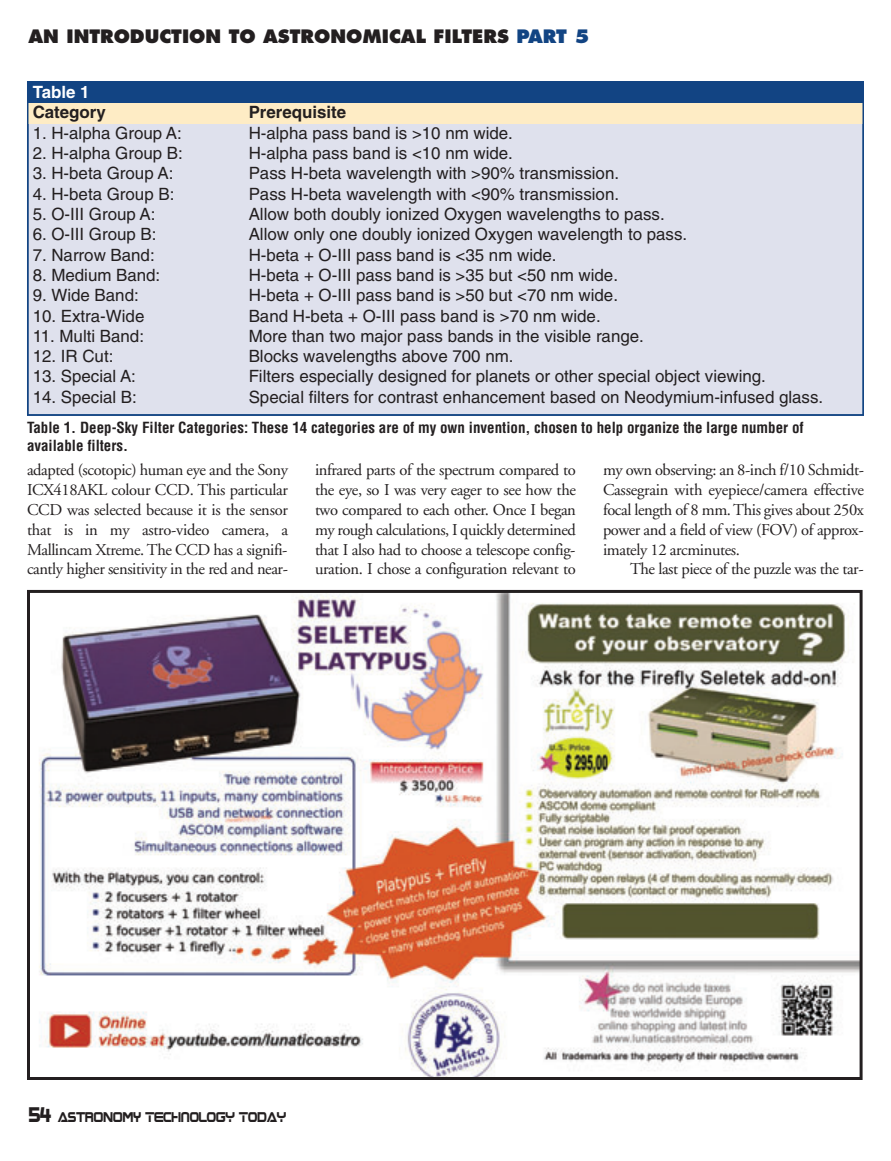
<style>
.page{position:relative;width:891px;height:1161px;background:#fff}
.page>*{position:absolute;margin:0;border:0;box-sizing:border-box;transform-origin:0 0}
.t1{font:800 18px "Futura";color:#231f20}
.t2{font:16.95px "Helvetica";color:#231f20}
.t3{font:700 16.95px "Helvetica";color:#231f20}
.t4{font:700 16.95px "Helvetica";color:#fff}
.t5{font:16.5px/19.8px "Adobe Garamond";letter-spacing:-.025em;color:#231f20;text-align:justify}
.t6{font:700 condensed 15px/18px "Helvetica";color:#231f20}
.t7{font:11.4px "Boom Box";color:#231f20;scale:.9 1}
.s1{color:#124483}
.s2{font-size:17.1px}
</style>
<div class="page">
<img style="left:39px;top:594px;width:820px;height:482px">
<div style="left:27px;top:590px;width:836px;height:490px;border:3px solid #231f20"></div>
<div style="left:28px;top:82px;width:834px;height:332px;background:#dfe1ed"></div>
<div style="left:27px;top:81px;width:837px;height:23px;background:#124483"></div>
<div style="left:27px;top:104px;width:837px;height:20px;background:#feecc5"></div>
<div style="left:27px;top:81px;width:837px;height:335px;border:2px solid #124483"></div>
<p class="t1" style="left:28px;top:28px;width:562px">AN INTRODUCTION TO ASTRONOMICAL FILTERS <span class="s1">PART 5</span></p>
<p class="t4" style="left:33px;top:86px;width:58px">Table 1</p>
<p class="t3" style="left:33px;top:106px;width:75px">Category</p>
<p class="t3" style="left:249px;top:106px;width:99px">Prerequisite</p>
<p class="t2" style="left:33px;top:127px;width:151px">1. H-alpha Group A:</p>
<p class="t2" style="left:249px;top:127px;width:266px">H-alpha pass band is &gt;10 nm wide.</p>
<p class="t2" style="left:33px;top:147px;width:152px">2. H-alpha Group B:</p>
<p class="t2" style="left:249px;top:147px;width:266px">H-alpha pass band is &lt;10 nm wide.</p>
<p class="t2" style="left:33px;top:167px;width:142px">3. H-beta Group A:</p>
<p class="t2" style="left:249px;top:167px;width:372px">Pass H-beta wavelength with &gt;90% transmission.</p>
<p class="t2" style="left:33px;top:188px;width:143px">4. H-beta Group B:</p>
<p class="t2" style="left:249px;top:188px;width:372px">Pass H-beta wavelength with &lt;90% transmission.</p>
<p class="t2" style="left:33px;top:208px;width:124px">5. O-III Group A:</p>
<p class="t2" style="left:249px;top:208px;width:418px">Allow both doubly ionized Oxygen wavelengths to pass.</p>
<p class="t2" style="left:33px;top:228px;width:125px">6. O-III Group B:</p>
<p class="t2" style="left:249px;top:228px;width:440px">Allow only one doubly ionized Oxygen wavelength to pass.</p>
<p class="t2" style="left:33px;top:248px;width:124px">7. Narrow Band:</p>
<p class="t2" style="left:249px;top:248px;width:309px">H-beta + O-III pass band is &lt;35 nm wide.</p>
<p class="t2" style="left:33px;top:269px;width:129px">8. Medium Band:</p>
<p class="t2" style="left:249px;top:269px;width:371px">H-beta + O-III pass band is &gt;35 but &lt;50 nm wide.</p>
<p class="t2" style="left:33px;top:289px;width:108px">9. Wide Band:</p>
<p class="t2" style="left:249px;top:289px;width:371px">H-beta + O-III pass band is &gt;50 but &lt;70 nm wide.</p>
<p class="t2" style="left:33px;top:309px;width:113px">10. Extra-Wide</p>
<p class="t2" style="left:249px;top:309px;width:354px">Band H-beta + O-III pass band is &gt;70 nm wide.</p>
<p class="t2" style="left:33px;top:330px;width:113px">11. Multi Band:</p>
<p class="t2" style="left:249px;top:330px;width:397px">More than two major pass bands in the visible range.</p>
<p class="t2" style="left:33px;top:350px;width:82px">12. IR Cut:</p>
<p class="t2" style="left:249px;top:350px;width:266px">Blocks wavelengths above 700 nm.</p>
<p class="t2" style="left:33px;top:370px;width:105px">13. Special A:</p>
<p class="t2" style="left:249px;top:370px;width:519px">Filters especially designed for planets or other special object viewing.</p>
<p class="t2" style="left:33px;top:391px;width:106px">14. Special B:</p>
<p class="t2" style="left:249px;top:391px;width:576px">Special filters for contrast enhancement based on Neodymium-infused glass.</p>
<p class="t6" style="left:27px;top:418px;width:778px">Table 1. Deep-Sky Filter Categories: These 14 categories are of my own invention, chosen to help organize the large number of available filters.</p>
<p class="t5" style="left:27px;top:462px;width:263px">adapted (scotopic) human eye and the Sony ICX418AKL colour CCD. This particular CCD was selected because it is the sensor that is in my astro-video camera, a Mallincam Xtreme. The CCD has a signifi&shy;cantly higher sensitivity in the red and near-</p>
<p class="t5" style="left:315px;top:462px;width:263px">infrared parts of the spectrum compared to the eye, so I was very eager to see how the two compared to each other. Once I began my rough calculations, I quickly determined that I also had to choose a telescope config&shy;uration. I chose a configuration relevant to</p>
<p class="t5" style="left:603px;top:462px;width:263px">my own observing: an 8-inch f/10 Schmidt-Cassegrain with eyepiece/camera effective focal length of 8 mm. This gives about 250x power and a field of view (FOV) of approx&shy;imately 12 arcminutes.</p>
<p class="t5" style="left:630px;top:561px;width:235px">The last piece of the puzzle was the tar-</p>
<p class="t7" style="left:28px;top:1112px;width:287px"><span class="s2">54</span> ASTRONOMY TECHNOLOGY TODAY</p>
</div>
